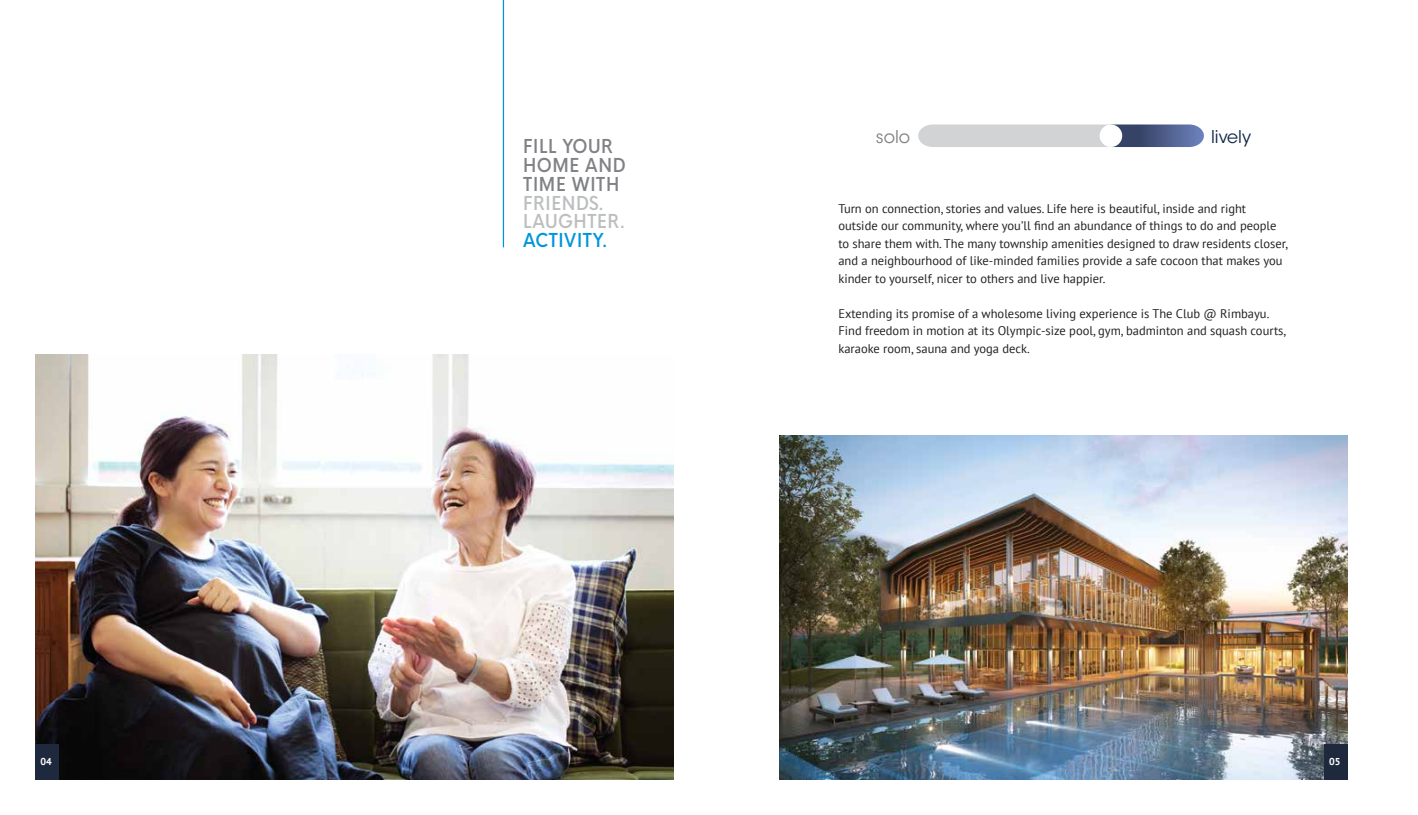
<style>
.page{position:relative;width:1418px;height:815px;background:#fff}
.page>*{position:absolute;margin:0;border:0;box-sizing:border-box;transform-origin:0 0}
.t1{font:500 condensed 18.75px/18.8px "HK Nova";color:#808285}
.t2{font:500 condensed 18.75px/18.8px "HK Nova";color:#bcbec0}
.t3{font:500 condensed 18.75px "HK Nova";color:#0095da}
.t4{font:17.5px "ITC Avant Garde Std";color:#102545}
.t5{font:17.5px "ITC Avant Garde Std";color:#808285}
.t6{font:12.5px/17.5px "PT Sans";color:#231f20}
.t7{font:700 10px "PT Sans";color:#fff}
</style>
<div class="page">
<svg style="left:918px;top:124px;width:285px;height:23px;background:#abb1be"></svg>
<div style="left:1099px;top:124px;width:23px;height:23px;background:#fff;border-radius:50%"></div>
<img style="left:780px;top:436px;width:566px;height:344px">
<div style="left:1323px;top:744px;width:23px;height:36px;background:#1f293e"></div>
<img style="left:35px;top:354px;width:638px;height:426px">
<div style="left:35px;top:744px;width:23px;height:36px;background:#1f293e"></div>
<hr style="left:503px;top:0;width:1px;height:247px;background:#0095da">
<h1 class="t1" style="left:523px;top:135px;width:104px">FILL YOUR<br>HOME AND<br>TIME WITH</h1>
<h1 class="t2" style="left:523px;top:191px;width:104px">FRIENDS.<br>LAUGHTER.</h1>
<h1 class="t3" style="left:523px;top:224px;width:86px">ACTIVITY.</h1>
<h2 class="t5" style="left:876px;top:126px;width:36px">solo</h2>
<h2 class="t4" style="left:1210px;top:126px;width:41px">lively</h2>
<p class="t6" style="left:838px;top:199px;width:451px">Turn on connection, stories and values. Life here is beautiful, inside and right outside our community, where you’ll find an abundance of things to do and people to share them with. The many township amenities designed to draw residents closer, and a neighbourhood of like-minded families provide a safe cocoon that makes you kinder to yourself, nicer to others and live happier.</p>
<p class="t6" style="left:838px;top:304px;width:449px">Extending its promise of a wholesome living experience is The Club @ Rimbayu.<br>Find freedom in motion at its Olympic-size pool, gym, badminton and squash courts, karaoke room, sauna and yoga deck.</p>
<p class="t7" style="left:41px;top:755px;width:13px">04</p>
<p class="t7" style="left:1329px;top:755px;width:13px">05</p>
</div>
